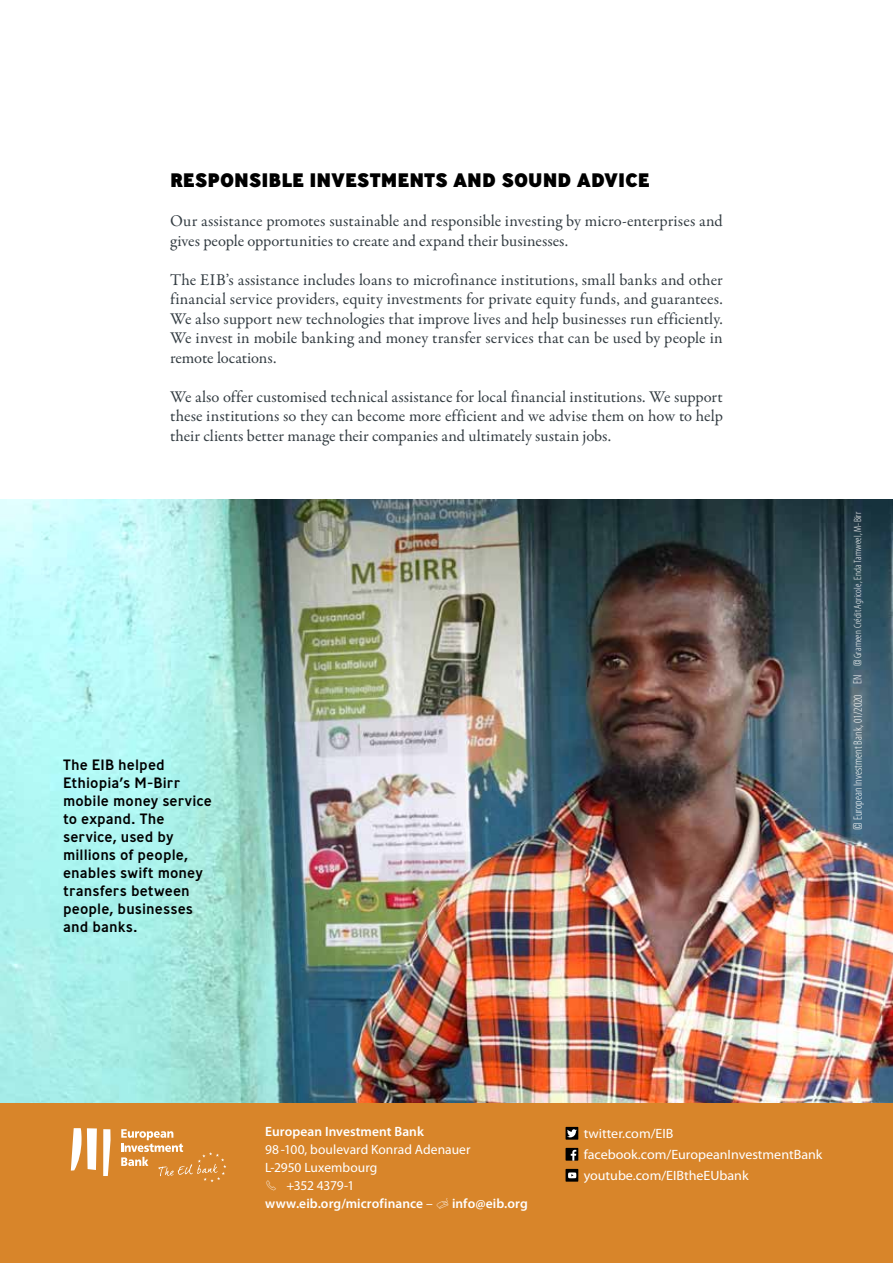
<style>
.page{position:relative;width:893px;height:1263px;background:#fff}
.page>*{position:absolute;margin:0;border:0;box-sizing:border-box;transform-origin:0 0}
.t1{font:800 19.5px "Ministry";color:#000}
.t2{font:16.5px/19.5px "Garamond Premr Pro";letter-spacing:.005em;color:#333c42;text-align:justify}
.t3{font:500 15px/18px "Ministry";letter-spacing:.005em;color:#000}
.t4{font:13.5px/21px "Myriad Pro";color:#fff;scale:1.04 1}
.t5{font:600 13.5px/18px "Myriad Pro";letter-spacing:.005em;color:#fff}
.t6{font:13.5px/18px "Myriad Pro";color:#fff}
.t7{font:300 condensed 10.5px "Myriad Pro";letter-spacing:.015em;color:#fff}
.s1{font-family:"Rift";font-weight:400;font-stretch:normal;font-size:12px}
.s2{font-size:12px}
.s3{font-family:"Rift";font-weight:400;font-stretch:normal}
.s4{font-weight:400}
</style>
<div class="page">
<img style="left:0;top:499px;width:893px;height:605px">
<div style="left:0;top:1104px;width:893px;height:159px;background:#d8852a"></div>
<svg style="left:71px;top:1128px;width:26px;height:42px"></svg>
<svg style="left:103px;top:1129px;width:8px;height:47px"></svg>
<svg style="left:121px;top:1129px;width:105px;height:53px"></svg>
<div style="left:566px;top:1127px;width:12px;height:13px;background:#000"></div>
<svg style="left:567px;top:1129px;width:10px;height:8px"></svg>
<svg style="left:566px;top:1148px;width:12px;height:13px"></svg>
<svg style="left:571px;top:1150px;width:5px;height:11px"></svg>
<svg style="left:566px;top:1169px;width:12px;height:13px"></svg>
<svg style="left:568px;top:1172px;width:8px;height:6px"></svg>
<p class="t1" style="left:170px;top:167px;width:481px">RESPONSIBLE INVESTMENTS AND SOUND ADVICE</p>
<p class="t2" style="left:170px;top:212px;width:554px">Our assistance promotes sustainable and responsible investing by micro-enterprises and gives people opportunities to create and expand their businesses.</p>
<p class="t2" style="left:170px;top:270px;width:554px">The EIB’s assistance includes loans to microfinance institutions, small banks and other financial service providers, equity investments for private equity funds, and guarantees.<br>We also support new technologies that improve lives and help businesses run efficiently.<br>We invest in mobile banking and money transfer services that can be used by people in remote locations.</p>
<p class="t2" style="left:170px;top:387px;width:554px">We also offer customised technical assistance for local financial institutions. We support these institutions so they can become more efficient and we advise them on how to help their clients better manage their companies and ultimately sustain jobs.</p>
<p class="t3" style="left:63px;top:756px;width:151px">The EIB helped<br>Ethiopia’s M-Birr mobile money service to expand. The service, used by millions of people, enables swift money transfers between people, businesses and banks.</p>
<p class="t7" style="left:852px;top:830px;width:320px;rotate:-90deg"><span class="s1">©</span> <span class="s2">European Investment Bank, 01/2020 EN</span> <span class="s3">©</span> Grameen Crédit Agricole, Enda Tamweel, M-Birr</p>
<p class="t5" style="left:265px;top:1123px;width:160px">European Investment Bank</p>
<p class="t6" style="left:265px;top:1141px;width:207px">98-100, boulevard Konrad Adenauer<br>L-2950 Luxembourg</p>
<p class="t5" style="left:265px;top:1177px;width:169px">✓ <span class="s4">+352 4379-1 </span>www.eib.org/microfinance <span class="s4">–</span></p>
<p class="t5" style="left:452px;top:1195px;width:77px">info@eib.org</p>
<p class="t4" style="left:584px;top:1123px;width:231px">twitter.com/EIB facebook.com/EuropeanInvestmentBank youtube.com/EIBtheEUbank</p>
</div>
